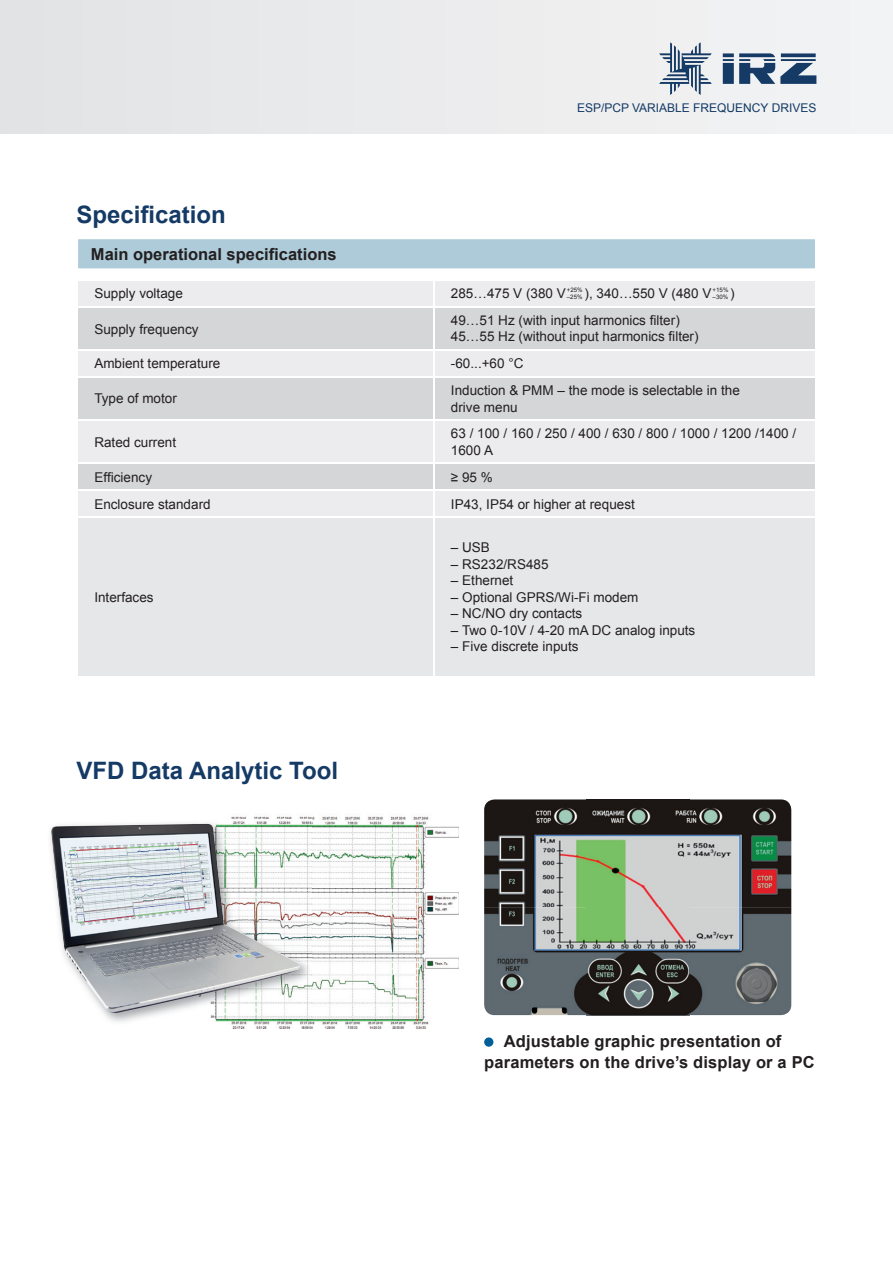
<style>
.page{position:relative;width:893px;height:1263px;background:#fff}
.page>*{position:absolute;margin:0;border:0;box-sizing:border-box;transform-origin:0 0}
.t1{font:700 24px "Arial";color:#143a65}
.t2{font:700 16.5px/21px "Arial";letter-spacing:.01em;color:#231f20}
.t3{font:13.5px/16.5px "Arial";color:#231f20}
.t4{font:12px "Arial";color:#143a65}
.t5{font:6.15px/7.4px "Arial";color:#231f20}
</style>
<div class="page">
<div style="left:78px;top:308px;width:737px;height:111px;background:#d5d6d8"></div>
<div style="left:78px;top:518px;width:737px;height:158px;background:#e6e7e9"></div>
<hr style="left:433px;top:307px;width:2px;height:42px;background:#fff">
<hr style="left:433px;top:377px;width:2px;height:42px;background:#fff">
<hr style="left:433px;top:518px;width:2px;height:158px;background:#fff">
<div style="left:78px;top:281px;width:737px;height:25px;background:#ececee"></div>
<hr style="left:77px;top:349px;width:357px;height:2px;background:#fff">
<div style="left:78px;top:351px;width:737px;height:25px;background:#ececee"></div>
<hr style="left:434px;top:349px;width:382px;height:2px;background:#fff">
<hr style="left:77px;top:376px;width:357px;height:1px;background:#fff">
<hr style="left:434px;top:376px;width:382px;height:1px;background:#fff">
<svg style="left:78px;top:421px;width:737px;height:95px;background:#e6e6e8"></svg>
<hr style="left:434px;top:489px;width:382px;height:2px;background:#fff">
<div style="left:78px;top:239px;width:737px;height:30px;background:#aecbd9"></div>
<img style="left:484px;top:799px;width:307px;height:216px">
<img style="left:231px;top:816px;width:228px;height:213px">
<img style="left:50px;top:819px;width:262px;height:206px">
<img style="left:51px;top:824px;width:250px;height:189px">
<div style="left:484px;top:1037px;width:9px;height:10px;background:#005e98;border-radius:50%"></div>
<svg style="left:659px;top:42px;width:157px;height:53px"></svg>
<h1 class="t1" style="left:77px;top:199px;width:151px">Specification</h1>
<p class="t2" style="left:91px;top:244px;width:247px">Main operational specifications</p>
<p class="t4" style="left:577px;top:100px;width:241px">ESP/PCP VARIABLE FREQUENCY DRIVES</p>
<p class="t5" style="left:567px;top:286px;width:17px">+25% –25%</p>
<p class="t5" style="left:713px;top:286px;width:17px">+15% –30%</p>
<p class="t3" style="left:94px;top:285px;width:90px">Supply voltage</p>
<p class="t3" style="left:451px;top:285px;width:116px">285…475 V (380 V</p>
<p class="t3" style="left:585px;top:285px;width:128px">), 340…550 V (480 V</p>
<p class="t3" style="left:730px;top:285px;width:6px">)</p>
<p class="t3" style="left:94px;top:321px;width:106px">Supply frequency</p>
<p class="t3" style="left:451px;top:312px;width:249px">49…51 Hz (with input harmonics filter)<br>45…55 Hz (without input harmonics filter)</p>
<p class="t3" style="left:94px;top:355px;width:128px">Ambient temperature</p>
<p class="t3" style="left:451px;top:355px;width:74px">-60...+60 °С</p>
<p class="t3" style="left:94px;top:390px;width:84px">Type of motor</p>
<p class="t3" style="left:451px;top:382px;width:290px">Induction &amp; PMM – the mode is selectable in the drive menu</p>
<p class="t3" style="left:94px;top:434px;width:83px">Rated current</p>
<p class="t3" style="left:451px;top:425px;width:347px">63 / 100 / 160 / 250 / 400 / 630 / 800 / 1000 / 1200 /1400 /<br>1600 A</p>
<p class="t3" style="left:94px;top:469px;width:59px">Efficiency</p>
<p class="t3" style="left:451px;top:469px;width:43px">≥ 95 %</p>
<p class="t3" style="left:94px;top:496px;width:118px">Enclosure standard</p>
<p class="t3" style="left:451px;top:496px;width:185px">IP43, IP54 or higher at request</p>
<p class="t3" style="left:94px;top:589px;width:61px">Interfaces</p>
<h1 class="t1" style="left:77px;top:754px;width:263px">VFD Data Analytic Tool</h1>
<p class="t3" style="left:451px;top:539px;width:41px">– USB</p>
<p class="t3" style="left:451px;top:556px;width:99px">– RS232/RS485</p>
<p class="t3" style="left:451px;top:572px;width:64px">– Ethernet</p>
<p class="t3" style="left:451px;top:589px;width:189px">– Optional GPRS/Wi-Fi modem</p>
<p class="t3" style="left:451px;top:605px;width:133px">– NC/NO dry contacts</p>
<p class="t3" style="left:451px;top:622px;width:246px">– Two 0-10V / 4-20 mA DC analog inputs</p>
<p class="t3" style="left:451px;top:638px;width:129px">– Five discrete inputs</p>
<p class="t2" style="left:484px;top:1031px;width:332px;text-indent:20px">Adjustable graphic presentation of parameters on the drive’s display or a PC</p>
</div>
